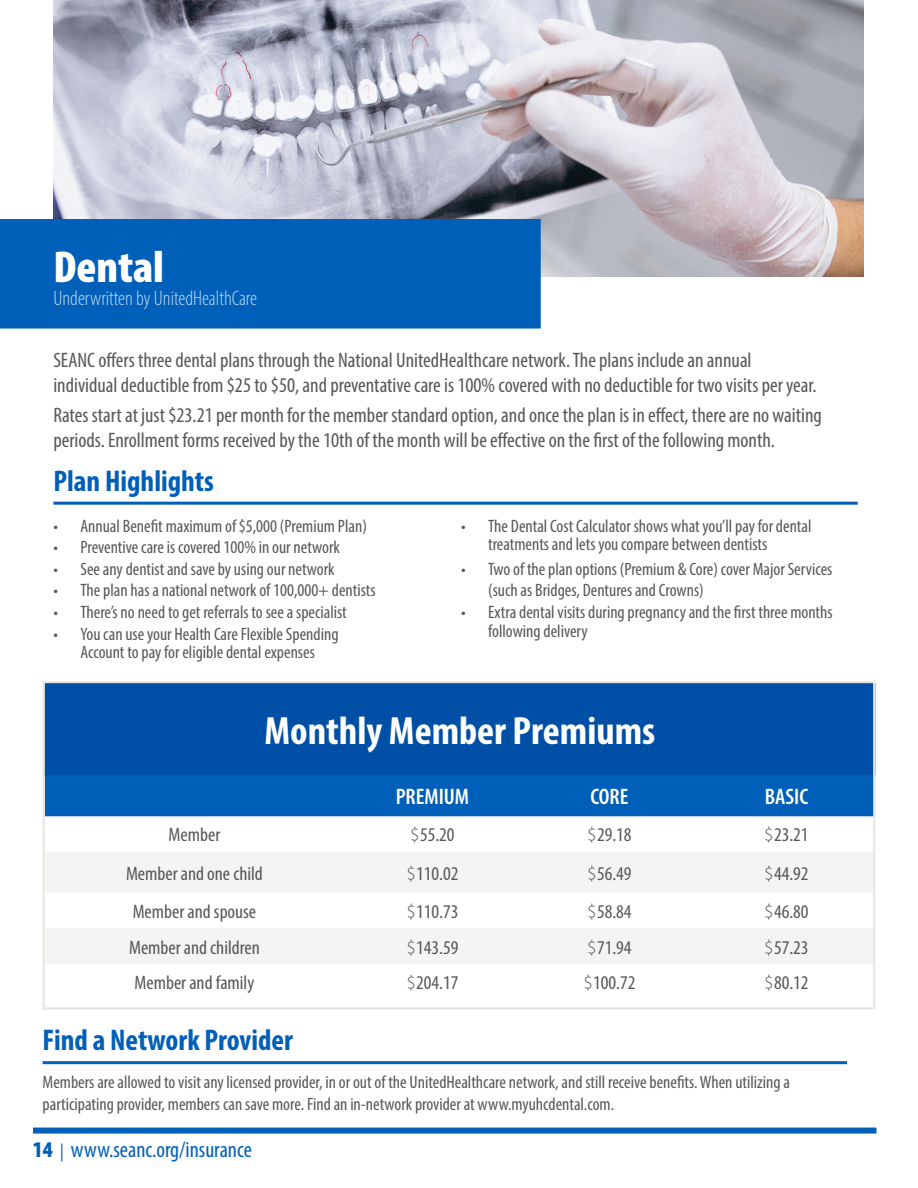
<style>
.page{position:relative;width:918px;height:1188px;background:#fff}
.page>*{position:absolute;margin:0;border:0;box-sizing:border-box;transform-origin:0 0}
.t1{font:900 condensed 45px "Myriad Pro";color:#fff}
.t2{font:700 condensed 39.6px "Myriad Pro";color:#fff}
.t3{font:700 condensed 30px "Myriad Pro";color:#005fb9}
.t4{font:condensed 22.5px "Myriad Pro";color:#005fb9}
.t5{font:600 condensed 22.5px "Myriad Pro";color:#fff}
.t6{font:condensed 21px/25.2px "Myriad Pro";color:#57585a}
.t7{font:300 condensed 21px "Myriad Pro";color:#b9d9eb}
.t8{font:condensed 19.5px "Myriad Pro";color:#57585a}
.t9{font:condensed 18px/18.6px "Myriad Pro";color:#57585a}
.s1{font-weight:300;font-stretch:normal}
.s2{font-weight:900}
.s3{font-size:18px}
</style>
<div class="page">
<img style="left:53px;top:0;width:810px;height:276px">
<div style="left:0;top:219px;width:541px;height:110px;background:#005fb9"></div>
<hr style="left:53px;top:502px;width:805px;height:3px;background:#005fb9">
<div style="left:45px;top:683px;width:830px;height:92px;background:#004fa7"></div>
<div style="left:46px;top:775px;width:826px;height:41px;background:#005fb9"></div>
<div style="left:46px;top:852px;width:826px;height:41px;background:#f4f4f3"></div>
<div style="left:46px;top:929px;width:826px;height:35px;background:#f4f4f3"></div>
<div style="left:43px;top:681px;width:832px;height:329px;border:2px solid #e6e6e3"></div>
<div style="left:33px;top:1128px;width:843px;height:6px;background:#005fb9"></div>
<hr style="left:43px;top:1061px;width:804px;height:3px;background:#005fb9">
<p class="t1" style="left:53px;top:238px;width:112px">Dental</p>
<p class="t7" style="left:53px;top:285px;width:205px">Underwritten by UnitedHealthCare</p>
<p class="t6" style="left:53px;top:347px;width:765px">SEANC offers three dental plans through the National UnitedHealthcare network. The plans include an annual individual deductible from $25 to $50, and preventative care is 100% covered with no deductible for two visits per year.</p>
<p class="t6" style="left:53px;top:402px;width:770px">Rates start at just $23.21 per month for the member standard option, and once the plan is in effect, there are no waiting periods. Enrollment forms received by the 10th of the month will be effective on the first of the following month.</p>
<p class="t3" style="left:53px;top:462px;width:162px">Plan Highlights</p>
<p class="t9" style="left:53px;top:516px;width:315px">• Annual Benefit maximum of $5,000 (Premium Plan)</p>
<p class="t9" style="left:53px;top:538px;width:288px">• Preventive care is covered 100% in our network</p>
<p class="t9" style="left:53px;top:559px;width:283px">• See any dentist and save by using our network</p>
<p class="t9" style="left:53px;top:581px;width:324px">• The plan has a national network of 100,000+ dentists</p>
<p class="t9" style="left:53px;top:603px;width:295px">• There’s no need to get referrals to see a specialist</p>
<p class="t9" style="left:53px;top:624px;width:287px;text-align:center">• You can use your Health Care Flexible Spending<br>Account to pay for eligible dental expenses</p>
<p class="t9" style="left:488px;top:516px;width:325px;text-indent:-27px">• The Dental Cost Calculator shows what you’ll pay for dental treatments and lets you compare between dentists</p>
<p class="t9" style="left:488px;top:558px;width:346px;line-height:21.6px;text-indent:-27px">• Two of the plan options (Premium &amp; Core) cover Major Services (such as Bridges, Dentures and Crowns)</p>
<p class="t9" style="left:488px;top:603px;width:346px;text-indent:-27px">• Extra dental visits during pregnancy and the first three months following delivery</p>
<p class="t2" style="left:264px;top:706px;width:392px">Monthly Member Premiums</p>
<p class="t5" style="left:396px;top:783px;width:75px">PREMIUM</p>
<p class="t5" style="left:590px;top:783px;width:40px">CORE</p>
<p class="t5" style="left:765px;top:783px;width:45px">BASIC</p>
<p class="t8" style="left:169px;top:823px;width:53px">Member</p>
<p class="t8" style="left:410px;top:823px;width:46px"><span class="s1">$</span>55.20</p>
<p class="t8" style="left:587px;top:823px;width:46px"><span class="s1">$</span>29.18</p>
<p class="t8" style="left:764px;top:823px;width:46px"><span class="s1">$</span>23.21</p>
<p class="t8" style="left:126px;top:862px;width:138px">Member and one child</p>
<p class="t8" style="left:406px;top:862px;width:53px"><span class="s1">$</span>110.02</p>
<p class="t8" style="left:587px;top:862px;width:46px"><span class="s1">$</span>56.49</p>
<p class="t8" style="left:764px;top:862px;width:46px"><span class="s1">$</span>44.92</p>
<p class="t8" style="left:133px;top:900px;width:125px">Member and spouse</p>
<p class="t8" style="left:406px;top:900px;width:53px"><span class="s1">$</span>110.73</p>
<p class="t8" style="left:587px;top:900px;width:46px"><span class="s1">$</span>58.84</p>
<p class="t8" style="left:764px;top:900px;width:46px"><span class="s1">$</span>46.80</p>
<p class="t8" style="left:129px;top:935px;width:132px">Member and children</p>
<p class="t8" style="left:406px;top:935px;width:53px"><span class="s1">$</span>143.59</p>
<p class="t8" style="left:587px;top:935px;width:46px"><span class="s1">$</span>71.94</p>
<p class="t8" style="left:764px;top:935px;width:46px"><span class="s1">$</span>57.23</p>
<p class="t8" style="left:135px;top:971px;width:121px">Member and family</p>
<p class="t8" style="left:406px;top:971px;width:53px"><span class="s1">$</span>204.17</p>
<p class="t8" style="left:583px;top:971px;width:53px"><span class="s1">$</span>100.72</p>
<p class="t8" style="left:764px;top:971px;width:46px"><span class="s1">$</span>80.12</p>
<p class="t3" style="left:43px;top:1022px;width:252px">Find a Network Provider</p>
<p class="t9" style="left:43px;top:1071px;width:749px;line-height:21.6px">Members are allowed to visit any licensed provider, in or out of the UnitedHealthcare network, and still receive benefits. When utilizing a participating provider, members can save more. Find an in-network provider at www.myuhcdental.com.</p>
<p class="t4" style="left:33px;top:1136px;width:220px"><span class="s2">14</span> <span class="s3">|</span> www.seanc.org/insurance</p>
</div>
